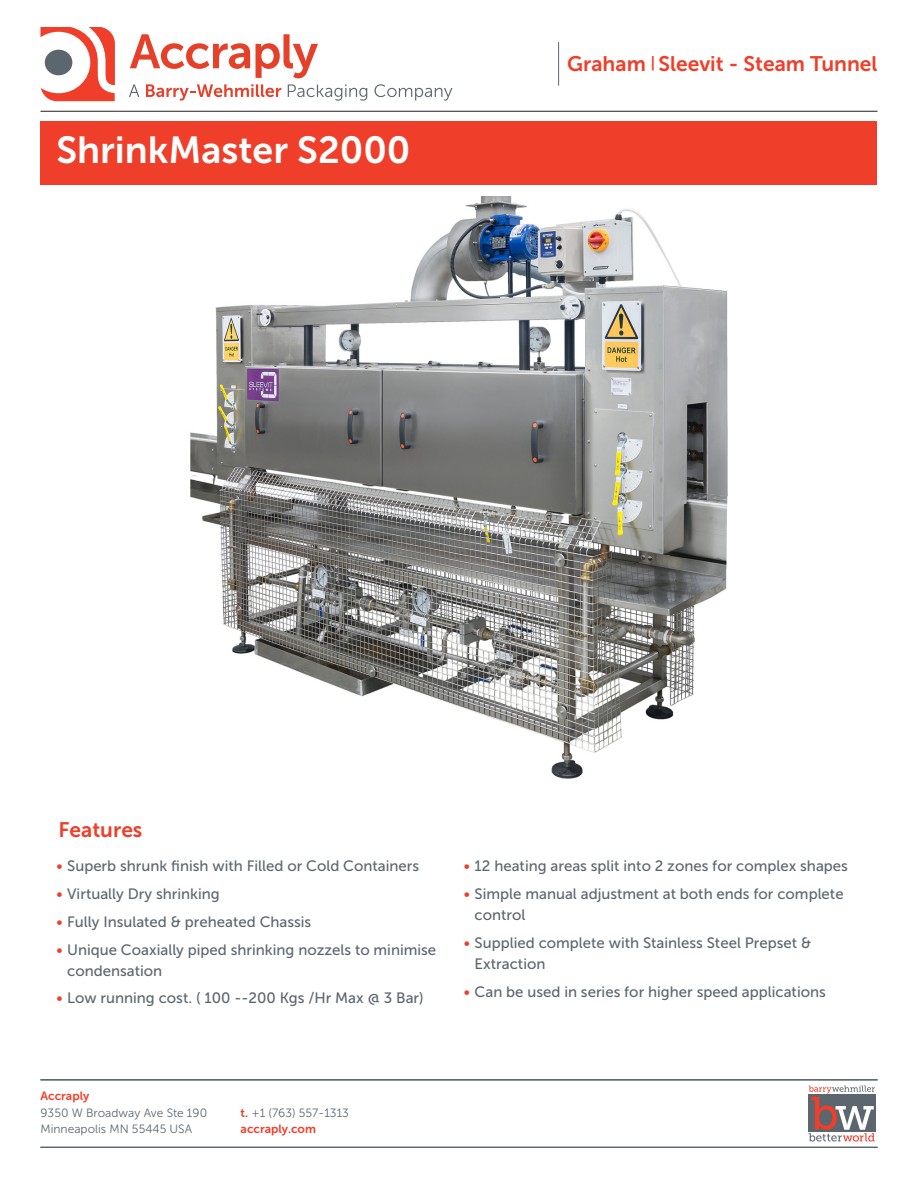
<style>
.page{position:relative;width:918px;height:1188px;background:#fff}
.page>*{position:absolute;margin:0;border:0;box-sizing:border-box;transform-origin:0 0}
.Page_1_Big_Header{font:37.5px "Museo Sans 700";color:#fff}
.Standing_Head{font:21px "Museo Sans 700";color:#ef3e29}
.t1{font:15px/21px "Museo Sans 500";color:#5c666f}
.t2{font:12px/16.5px "Museo Sans 300";color:#5c666f}
.t3{font:12px "Museo Sans 700";color:#ef3e29}
.s1{font-size:15px}
.s2{color:#ef3e29}
.s3{font-family:"Museo Sans 700";color:#ef3e29}
</style>
<div class="page">
<div style="left:40px;top:122px;width:838px;height:63px;background:#ef3e29"></div>
<hr style="left:40px;top:111px;width:838px;height:1px;background:#231f20">
<svg style="left:41px;top:27px;width:74px;height:74px"></svg>
<svg style="left:130px;top:34px;width:120px;height:35px"></svg>
<svg style="left:256px;top:34px;width:62px;height:44px"></svg>
<svg style="left:129px;top:84px;width:10px;height:13px"></svg>
<svg style="left:146px;top:84px;width:135px;height:17px"></svg>
<svg style="left:288px;top:84px;width:79px;height:17px"></svg>
<svg style="left:374px;top:84px;width:78px;height:17px"></svg>
<svg style="left:809px;top:1086px;width:66px;height:56px"></svg>
<hr style="left:40px;top:1147px;width:838px;height:1px;background:#5c666f">
<hr style="left:40px;top:1080px;width:838px;height:1px;background:#5c666f">
<hr style="left:558px;top:42px;width:1px;height:44px;background:#5c666f">
<img style="left:190px;top:197px;width:538px;height:582px">
<p class="Page_1_Big_Header" style="left:56px;top:129px;width:356px">ShrinkMaster S2000</p>
<p class="Standing_Head" style="left:567px;top:52px;width:312px">Graham <span class="s1">|</span> Sleevit - Steam Tunnel</p>
<h2 class="Standing_Head" style="left:58px;top:819px;width:85px">Features</h2>
<p class="t1" style="left:56px;top:856px;width:364px"><span class="s2">•</span> Superb shrunk finish with Filled or Cold Containers</p>
<p class="t1" style="left:56px;top:883px;width:165px"><span class="s2">•</span> Virtually Dry shrinking</p>
<p class="t1" style="left:56px;top:911px;width:256px"><span class="s2">•</span> Fully Insulated &amp; preheated Chassis</p>
<p class="t1" style="left:67px;top:939px;width:371px;text-indent:-11px"><span class="s2">•</span> Unique Coaxially piped shrinking nozzels to minimise condensation</p>
<p class="t1" style="left:56px;top:988px;width:369px"><span class="s2">•</span> Low running cost. ( 100 --200 Kgs /Hr Max @ 3 Bar)</p>
<p class="t1" style="left:464px;top:856px;width:386px"><span class="s2">•</span> 12 heating areas split into 2 zones for complex shapes</p>
<p class="t1" style="left:475px;top:883px;width:371px;text-indent:-11px"><span class="s2">•</span> Simple manual adjustment at both ends for complete control</p>
<p class="t1" style="left:475px;top:932px;width:338px;text-indent:-11px"><span class="s2">•</span> Supplied complete with Stainless Steel Prepset &amp;<br>Extraction</p>
<p class="t1" style="left:464px;top:981px;width:364px"><span class="s2">•</span> Can be used in series for higher speed applications</p>
<p class="t3" style="left:40px;top:1089px;width:50px">Accraply</p>
<p class="t2" style="left:40px;top:1104px;width:168px">9350 W Broadway Ave Ste 190<br>Minneapolis MN 55445 USA</p>
<p class="t2" style="left:241px;top:1104px;width:110px"><span class="s3">t.</span> +1 (763) 557-1313</p>
<p class="t3" style="left:241px;top:1122px;width:77px">accraply.com</p>
</div>
